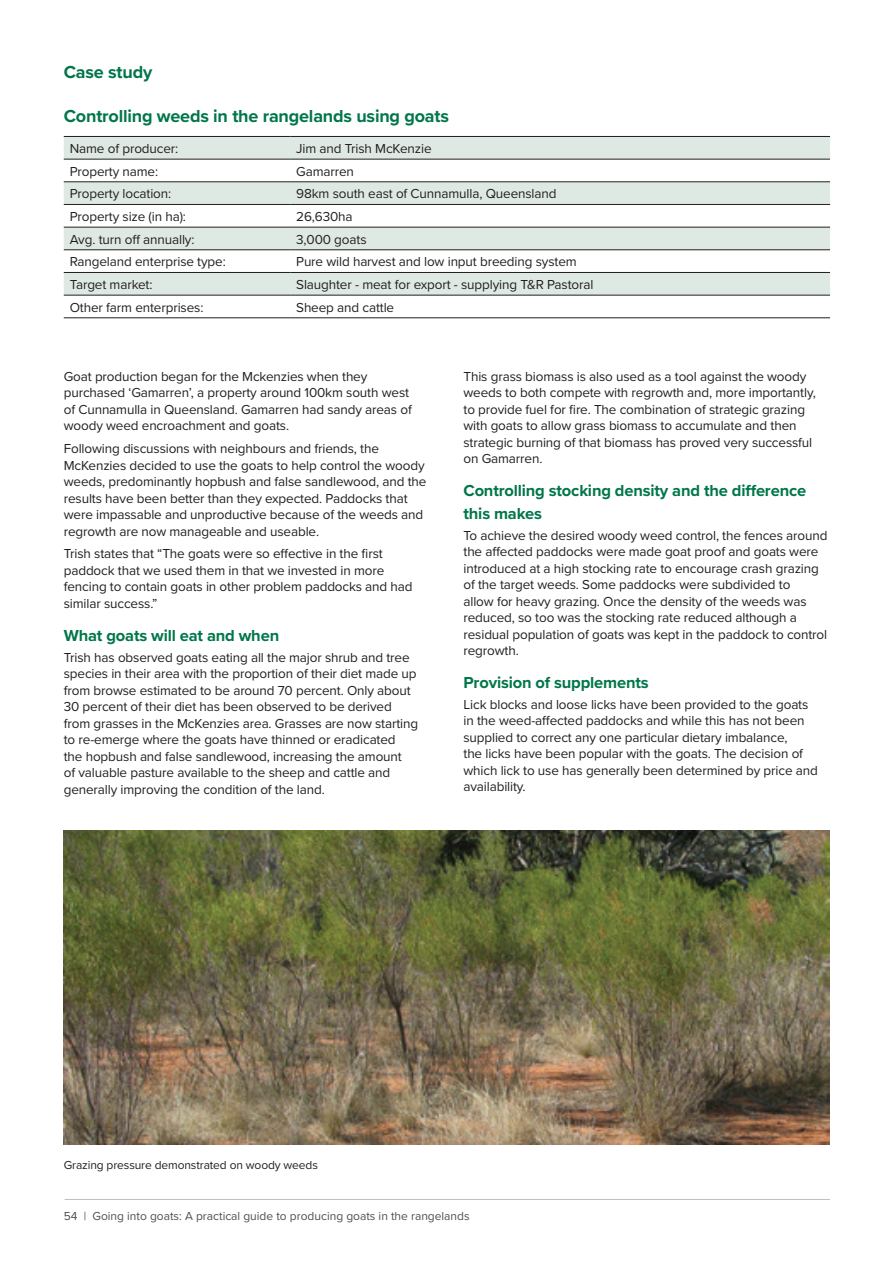
<style>
.page{position:relative;width:893px;height:1263px;background:#fff}
.page>*{position:absolute;margin:0;border:0;box-sizing:border-box;transform-origin:0 0}
.t1{font:700 18px "Proxima Nova";letter-spacing:-.01em;color:#00764a}
.t2{font:700 16.5px/22.5px "Proxima Nova";letter-spacing:-.01em;color:#00764a}
.t3{font:13.5px/16.5px "Proxima Nova";letter-spacing:-.01em;color:#231f20}
.t4{font:12px "Proxima Nova";color:#4d4f54}
.t5{font:12px "Proxima Nova";letter-spacing:-.01em;color:#231f20}
</style>
<div class="page">
<hr style="left:65px;top:1199px;width:765px;height:1px;background:#c3bfc1">
<svg style="left:64px;top:137px;width:766px;height:158px;fill:#dfe9e3"></svg>
<hr style="left:64px;top:136px;width:226px;height:1px;background:#231f20">
<hr style="left:290px;top:136px;width:540px;height:1px;background:#231f20">
<hr style="left:64px;top:159px;width:226px;height:1px;background:#231f20">
<hr style="left:290px;top:159px;width:540px;height:1px;background:#231f20">
<hr style="left:64px;top:182px;width:226px;height:1px;background:#231f20">
<hr style="left:290px;top:182px;width:540px;height:1px;background:#231f20">
<hr style="left:64px;top:204px;width:226px;height:1px;background:#231f20">
<hr style="left:290px;top:204px;width:540px;height:1px;background:#231f20">
<hr style="left:64px;top:227px;width:226px;height:1px;background:#231f20">
<hr style="left:290px;top:227px;width:540px;height:1px;background:#231f20">
<hr style="left:64px;top:250px;width:226px;height:1px;background:#231f20">
<hr style="left:290px;top:250px;width:540px;height:1px;background:#231f20">
<hr style="left:64px;top:272px;width:226px;height:1px;background:#231f20">
<hr style="left:290px;top:272px;width:540px;height:1px;background:#231f20">
<hr style="left:64px;top:295px;width:226px;height:1px;background:#231f20">
<hr style="left:290px;top:295px;width:540px;height:1px;background:#231f20">
<hr style="left:64px;top:318px;width:226px;height:1px;background:#231f20">
<hr style="left:290px;top:318px;width:540px;height:1px;background:#231f20">
<img style="left:64px;top:830px;width:765px;height:315px">
<h1 class="t1" style="left:64px;top:59px;width:90px">Case study</h1>
<h1 class="t1" style="left:64px;top:102px;width:387px">Controlling weeds in the rangelands using goats</h1>
<p class="t3" style="left:70px;top:140px;width:110px">Name of producer:</p>
<p class="t3" style="left:296px;top:140px;width:137px">Jim and Trish McKenzie</p>
<p class="t3" style="left:70px;top:162px;width:90px">Property name:</p>
<p class="t3" style="left:296px;top:162px;width:59px">Gamarren</p>
<p class="t3" style="left:70px;top:185px;width:103px">Property location:</p>
<p class="t3" style="left:296px;top:185px;width:262px">98km south east of Cunnamulla, Queensland</p>
<p class="t3" style="left:70px;top:208px;width:118px">Property size (in ha):</p>
<p class="t3" style="left:296px;top:208px;width:58px">26,630ha</p>
<p class="t3" style="left:70px;top:230px;width:126px">Avg. turn off annually:</p>
<p class="t3" style="left:296px;top:230px;width:72px">3,000 goats</p>
<p class="t3" style="left:70px;top:253px;width:158px">Rangeland enterprise type:</p>
<p class="t3" style="left:296px;top:253px;width:282px">Pure wild harvest and low input breeding system</p>
<p class="t3" style="left:70px;top:276px;width:84px">Target market:</p>
<p class="t3" style="left:296px;top:276px;width:299px">Slaughter - meat for export - supplying T&amp;R Pastoral</p>
<p class="t3" style="left:70px;top:298px;width:135px">Other farm enterprises:</p>
<p class="t3" style="left:296px;top:298px;width:99px">Sheep and cattle</p>
<p class="t3" style="left:64px;top:367px;width:350px">Goat production began for the Mckenzies when they purchased ‘Gamarren’, a property around 100km south west of Cunnamulla in Queensland. Gamarren had sandy areas of woody weed encroachment and goats.</p>
<p class="t3" style="left:64px;top:440px;width:364px">Following discussions with neighbours and friends, the McKenzies decided to use the goats to help control the woody weeds, predominantly hopbush and false sandlewood, and the results have been better than they expected. Paddocks that were impassable and unproductive because of the weeds and regrowth are now manageable and useable.</p>
<p class="t3" style="left:64px;top:545px;width:350px">Trish states that “The goats were so effective in the first paddock that we used them in that we invested in more fencing to contain goats in other problem paddocks and had similar success.”</p>
<p class="t2" style="left:64px;top:624px;width:217px">What goats will eat and when</p>
<p class="t3" style="left:64px;top:648px;width:356px">Trish has observed goats eating all the major shrub and tree species in their area with the proportion of their diet made up from browse estimated to be around 70 percent. Only about 30 percent of their diet has been observed to be derived from grasses in the McKenzies area. Grasses are now starting to re-emerge where the goats have thinned or eradicated<br>the hopbush and false sandlewood, increasing the amount<br>of valuable pasture available to the sheep and cattle and generally improving the condition of the land.</p>
<p class="t3" style="left:463px;top:367px;width:354px">This grass biomass is also used as a tool against the woody weeds to both compete with regrowth and, more importantly, to provide fuel for fire. The combination of strategic grazing with goats to allow grass biomass to accumulate and then strategic burning of that biomass has proved very successful on Gamarren.</p>
<p class="t2" style="left:463px;top:479px;width:344px">Controlling stocking density and the difference this makes</p>
<p class="t3" style="left:463px;top:526px;width:365px">To achieve the desired woody weed control, the fences around the affected paddocks were made goat proof and goats were introduced at a high stocking rate to encourage crash grazing of the target weeds. Some paddocks were subdivided to<br>allow for heavy grazing. Once the density of the weeds was reduced, so too was the stocking rate reduced although a residual population of goats was kept in the paddock to control regrowth.</p>
<p class="t2" style="left:463px;top:671px;width:187px">Provision of supplements</p>
<p class="t3" style="left:463px;top:696px;width:356px">Lick blocks and loose licks have been provided to the goats in the weed-affected paddocks and while this has not been supplied to correct any one particular dietary imbalance,<br>the licks have been popular with the goats. The decision of which lick to use has generally been determined by price and availability.</p>
<p class="t5" style="left:64px;top:1156px;width:256px">Grazing pressure demonstrated on woody weeds</p>
<p class="t4" style="left:64px;top:1207px;width:407px">54 | Going into goats: A practical guide to producing goats in the rangelands</p>
</div>
